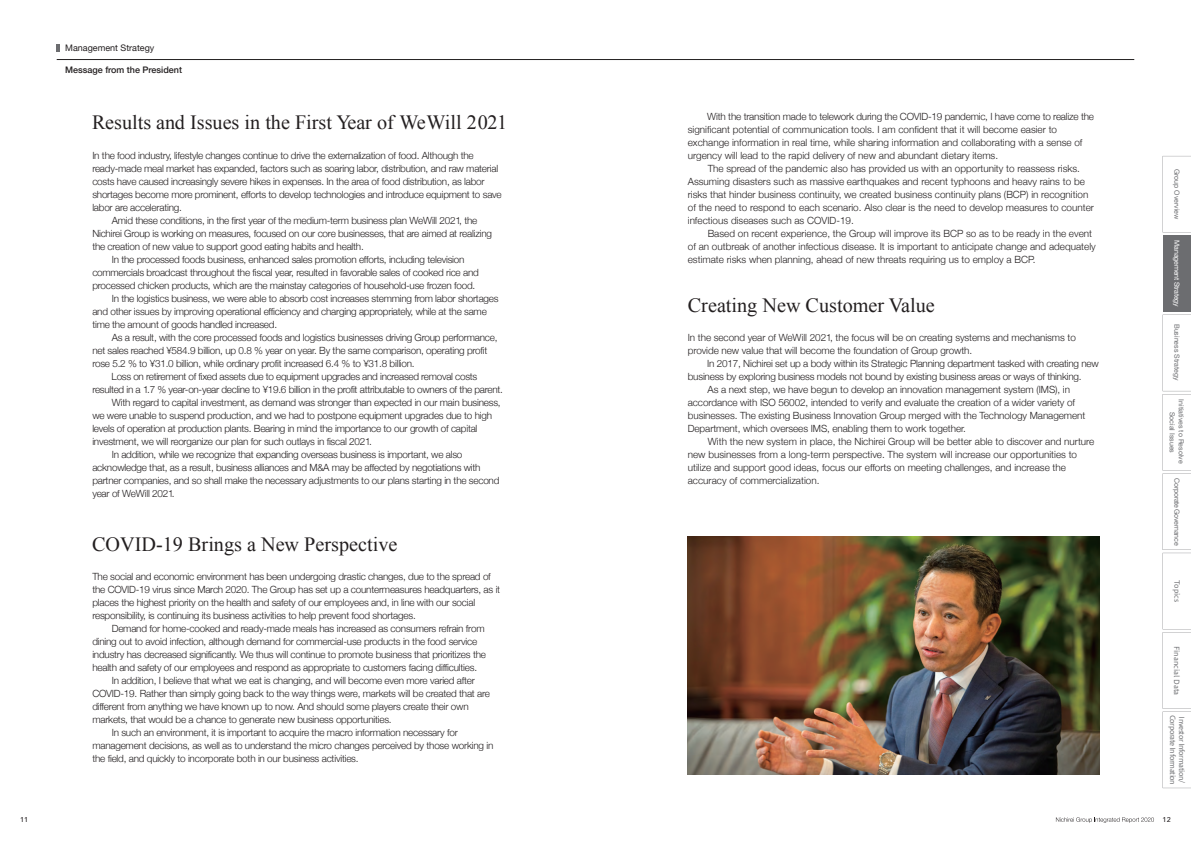
<style>
.page{position:relative;width:1191px;height:842px;background:#fff}
.page>*{position:absolute;margin:0;border:0;box-sizing:border-box;transform-origin:0 0}
.t1{font:20.2px "Times New Roman";color:#231f20}
.t2{font:300 9.9px/13px "Helvetica Neue";letter-spacing:-.02em;color:#231f20}
.t3{font:300 9.9px/13px "Helvetica Neue";color:#231f20}
.t4{font:500 9px "Helvetica Neue";color:#231f20}
.t5{font:9px "Helvetica Neue";color:#231f20}
.t6{font:7px/9px "Helvetica Neue";color:#6c6d70;text-align:center}
.t7{font:7px "Hiragino UD Sans Std W4";letter-spacing:-.05em;color:#6c6d70}
.t8{font:7px "Helvetica Neue";letter-spacing:-.035em;color:#6c6d70}
.t9{font:7px "Helvetica Neue";letter-spacing:-.025em;color:#fff}
.t10{font:7px "Hiragino UD Sans Std W4";color:#6c6d70}
.t11{font:500 7px "Avenir Next";color:#231f20}
.s1{font-family:"Koz Go Pr 6 N";font-weight:400}
</style>
<div class="page">
<img style="left:688px;top:536px;width:411px;height:238px">
<svg style="left:1056px;top:817px;width:98px;height:6px"></svg>
<svg style="left:1162px;top:156px;width:29px;height:76px"></svg>
<div style="left:1162px;top:235px;width:29px;height:77px;background:#6c6d70"></div>
<svg style="left:1162px;top:315px;width:29px;height:473px"></svg>
<svg style="left:57px;top:44px;width:3px;height:7px"></svg>
<hr style="left:57px;top:59px;width:1077px;height:1px;background:#231f20">
<p class="t5" style="left:65px;top:41px;width:91px">Management Strategy</p>
<p class="t4" style="left:65px;top:63px;width:118px">Message from the President</p>
<h1 class="t1" style="left:92px;top:109px;width:416px">Results and Issues in the First Year of WeWill 2021</h1>
<p class="t2" style="left:92px;top:148px;width:412px">In the food industry, lifestyle changes continue to drive the externalization of food. Although the ready-made meal market has expanded, factors such as soaring labor, distribution, and raw material costs have caused increasingly severe hikes in expenses. In the area of food distribution, as labor shortages become more prominent, efforts to develop technologies and introduce equipment to save labor are accelerating.<br><span class="s1">　　</span>Amid these conditions, in the first year of the medium-term business plan WeWill 2021, the Nichirei Group is working on measures, focused on our core businesses, that are aimed at realizing the creation of new value to support good eating habits and health.<br><span class="s1">　　</span>In the processed foods business, enhanced sales promotion efforts, including television commercials broadcast throughout the fiscal year, resulted in favorable sales of cooked rice and processed chicken products, which are the mainstay categories of household-use frozen food.<br><span class="s1">　　</span>In the logistics business, we were able to absorb cost increases stemming from labor shortages and other issues by improving operational efficiency and charging appropriately, while at the same time the amount of goods handled increased.<br><span class="s1">　　</span>As a result, with the core processed foods and logistics businesses driving Group performance, net sales reached ¥584.9 billion, up 0.8 % year on year. By the same comparison, operating profit rose 5.2 % to ¥31.0 billion, while ordinary profit increased 6.4 % to ¥31.8 billion.<br><span class="s1">　　</span>Loss on retirement of fixed assets due to equipment upgrades and increased removal costs resulted in a 1.7 % year-on-year decline to ¥19.6 billion in the profit attributable to owners of the parent.<span class="s1">　　</span>With regard to capital investment, as demand was stronger than expected in our main business, we were unable to suspend production, and we had to postpone equipment upgrades due to high levels of operation at production plants. Bearing in mind the importance to our growth of capital investment, we will reorganize our plan for such outlays in fiscal 2021.<br><span class="s1">　　</span>In addition, while we recognize that expanding overseas business is important, we also acknowledge that, as a result, business alliances and M&amp;A may be affected by negotiations with partner companies, and so shall make the necessary adjustments to our plans starting in the second year of WeWill 2021.</p>
<h1 class="t1" style="left:92px;top:530px;width:307px">COVID-19 Brings a New Perspective</h1>
<p class="t2" style="left:92px;top:569px;width:409px">The social and economic environment has been undergoing drastic changes, due to the spread of the COVID-19 virus since March 2020. The Group has set up a countermeasures headquarters, as it places the highest priority on the health and safety of our employees and, in line with our social responsibility, is continuing its business activities to help prevent food shortages.<br><span class="s1">　　</span>Demand for home-cooked and ready-made meals has increased as consumers refrain from dining out to avoid infection, although demand for commercial-use products in the food service industry has decreased significantly. We thus will continue to promote business that prioritizes the health and safety of our employees and respond as appropriate to customers facing difficulties.<br><span class="s1">　　</span>In addition, I believe that what we eat is changing, and will become even more varied after COVID-19. Rather than simply going back to the way things were, markets will be created that are different from anything we have known up to now. And should some players create their own markets, that would be a chance to generate new business opportunities.<br><span class="s1">　　</span>In such an environment, it is important to acquire the macro information necessary for management decisions, as well as to understand the micro changes perceived by those working in the field, and quickly to incorporate both in our business activities.</p>
<p class="t3" style="left:688px;top:109px;width:409px"><span class="s1">　　</span>With the transition made to telework during the COVID-19 pandemic, I have come to realize the significant potential of communication tools. I am confident that it will become easier to exchange information in real time, while sharing information and collaborating with a sense of urgency will lead to the rapid delivery of new and abundant dietary items.<br><span class="s1">　　</span>The spread of the pandemic also has provided us with an opportunity to reassess risks.<br>Assuming disasters such as massive earthquakes and recent typhoons and heavy rains to be risks that hinder business continuity, we created business continuity plans (BCP) in recognition of the need to respond to each scenario. Also clear is the need to develop measures to counter infectious diseases such as COVID-19.<br><span class="s1">　　</span>Based on recent experience, the Group will improve its BCP so as to be ready in the event of an outbreak of another infectious disease. It is important to anticipate change and adequately estimate risks when planning, ahead of new threats requiring us to employ a BCP.</p>
<h1 class="t1" style="left:688px;top:292px;width:249px">Creating New Customer Value</h1>
<p class="t2" style="left:688px;top:330px;width:412px">In the second year of WeWill 2021, the focus will be on creating systems and mechanisms to provide new value that will become the foundation of Group growth.<br><span class="s1">　　</span>In 2017, Nichirei set up a body within its Strategic Planning department tasked with creating new business by exploring business models not bound by existing business areas or ways of thinking.<br><span class="s1">　　</span>As a next step, we have begun to develop an innovation management system (IMS), in accordance with ISO 56002, intended to verify and evaluate the creation of a wider variety of businesses. The existing Business Innovation Group merged with the Technology Management Department, which oversees IMS, enabling them to work together.<br><span class="s1">　　</span>With the new system in place, the Nichirei Group will be better able to discover and nurture new businesses from a long-term perspective. The system will increase our opportunities to utilize and support good ideas, focus our efforts on meeting challenges, and increase the accuracy of commercialization.</p>
<p class="t6" style="left:1181px;top:169px;width:52px;rotate:90deg">Group Overview</p>
<p class="t9" style="left:1182px;top:240px;width:68px;rotate:90deg">Management Strategy</p>
<p class="t6" style="left:1181px;top:324px;width:58px;rotate:90deg">Business Strategy</p>
<p class="t6" style="left:1185px;top:399px;width:66px;rotate:90deg">Initiatives to Resolve<br>Social Issues</p>
<p class="t8" style="left:1182px;top:478px;width:69px;rotate:90deg">Corporate Governance</p>
<p class="t7" style="left:1182px;top:580px;width:23px;rotate:90deg">Topics</p>
<p class="t10" style="left:1182px;top:646px;width:51px;rotate:90deg">Financial Data</p>
<p class="t7" style="left:1178px;top:715px;width:72px;rotate:90deg">Corporate Information</p>
<p class="t7" style="left:1187px;top:716px;width:69px;rotate:90deg">Investor Information/</p>
<p class="t11" style="left:20px;top:814px;width:10px">11</p>
<p class="t11" style="left:1162px;top:814px;width:10px">12</p>
</div>
